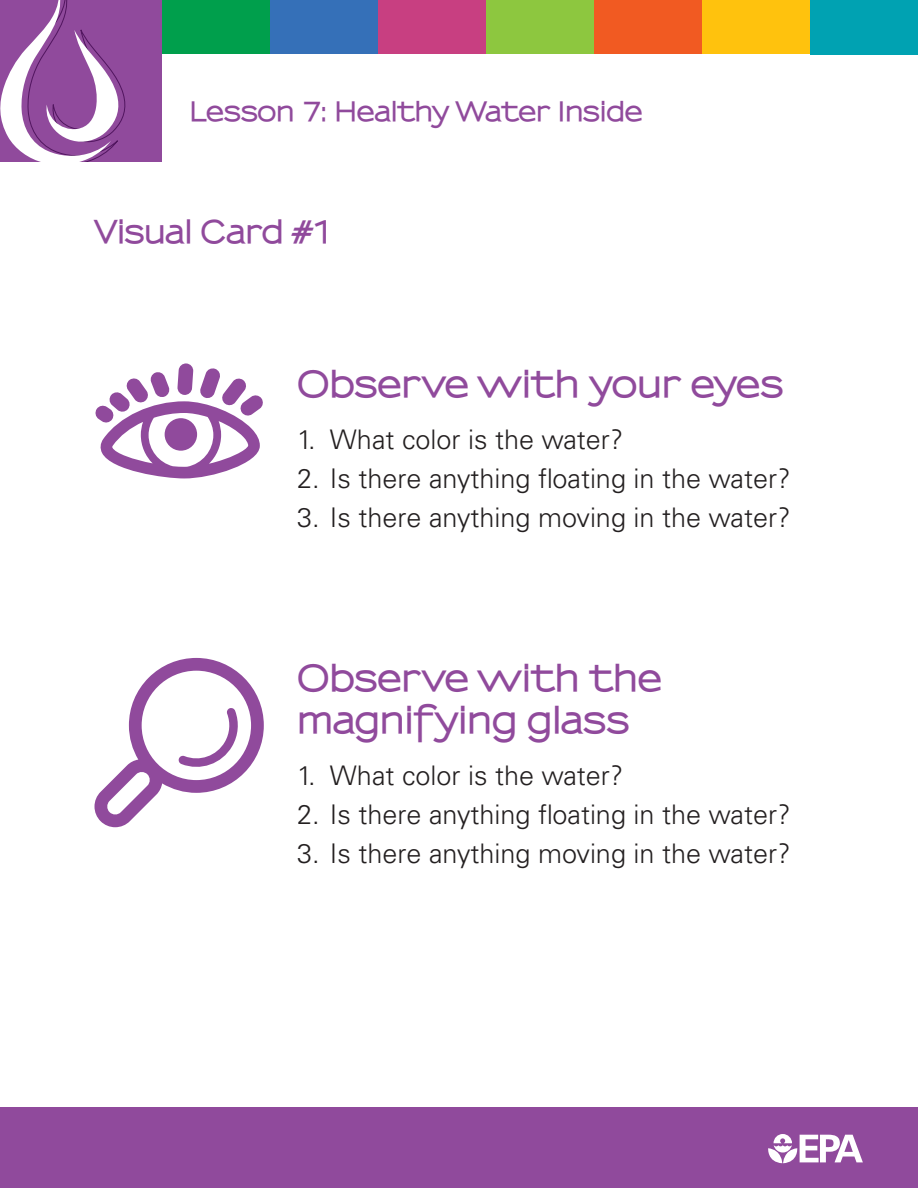
<style>
.page{position:relative;width:918px;height:1188px;background:#fff}
.page>*{position:absolute;margin:0;border:0;box-sizing:border-box;transform-origin:0 0}
.t1{font:800 34.5px/41.4px "Sansumi";color:#904a9c}
.t2{font:800 30px "Sansumi";letter-spacing:-.01em;color:#904a9c}
.Lbody{font:300 27px "Univers LT Std";color:#231f20}
.t3{font:800 25.5px "Sansumi";letter-spacing:-.01em;color:#904a9c}
</style>
<div class="page">
<div style="left:0;top:1107px;width:918px;height:81px;background:#904a9c"></div>
<div style="left:0;top:0;width:162px;height:162px;background:#904a9c"></div>
<svg style="left:0;top:0;width:125px;height:162px"></svg>
<div style="left:702px;top:0;width:108px;height:54px;background:#ffc20d"></div>
<div style="left:594px;top:0;width:108px;height:54px;background:#f15a22"></div>
<div style="left:486px;top:0;width:108px;height:54px;background:#8dc73f"></div>
<div style="left:378px;top:0;width:108px;height:54px;background:#c83f81"></div>
<div style="left:810px;top:0;width:108px;height:54px;background:#00a2b2"></div>
<div style="left:270px;top:0;width:108px;height:54px;background:#3570b8"></div>
<div style="left:162px;top:0;width:108px;height:54px;background:#009f4c"></div>
<svg style="left:95px;top:363px;width:168px;height:115px"></svg>
<svg style="left:95px;top:658px;width:169px;height:169px"></svg>
<svg style="left:768px;top:1134px;width:95px;height:29px"></svg>
<h2 class="t3" style="left:189px;top:96px;width:455px">Lesson 7: Healthy Water Inside</h2>
<h1 class="t2" style="left:94px;top:214px;width:241px">Visual Card #1</h1>
<h3 class="t1" style="left:297px;top:364px;width:488px">Observe with your eyes</h3>
<p class="Lbody" style="left:297px;top:423px;width:20px">1.</p>
<p class="Lbody" style="left:330px;top:423px;width:295px">What color is the water?</p>
<p class="Lbody" style="left:297px;top:462px;width:495px">2. Is there anything floating in the water?</p>
<p class="Lbody" style="left:297px;top:501px;width:495px">3. Is there anything moving in the water?</p>
<h3 class="t1" style="left:297px;top:659px;width:366px">Observe with the magnifying glass</h3>
<p class="Lbody" style="left:297px;top:759px;width:20px">1.</p>
<p class="Lbody" style="left:330px;top:759px;width:295px">What color is the water?</p>
<p class="Lbody" style="left:297px;top:798px;width:495px">2. Is there anything floating in the water?</p>
<p class="Lbody" style="left:297px;top:837px;width:495px">3. Is there anything moving in the water?</p>
</div>
